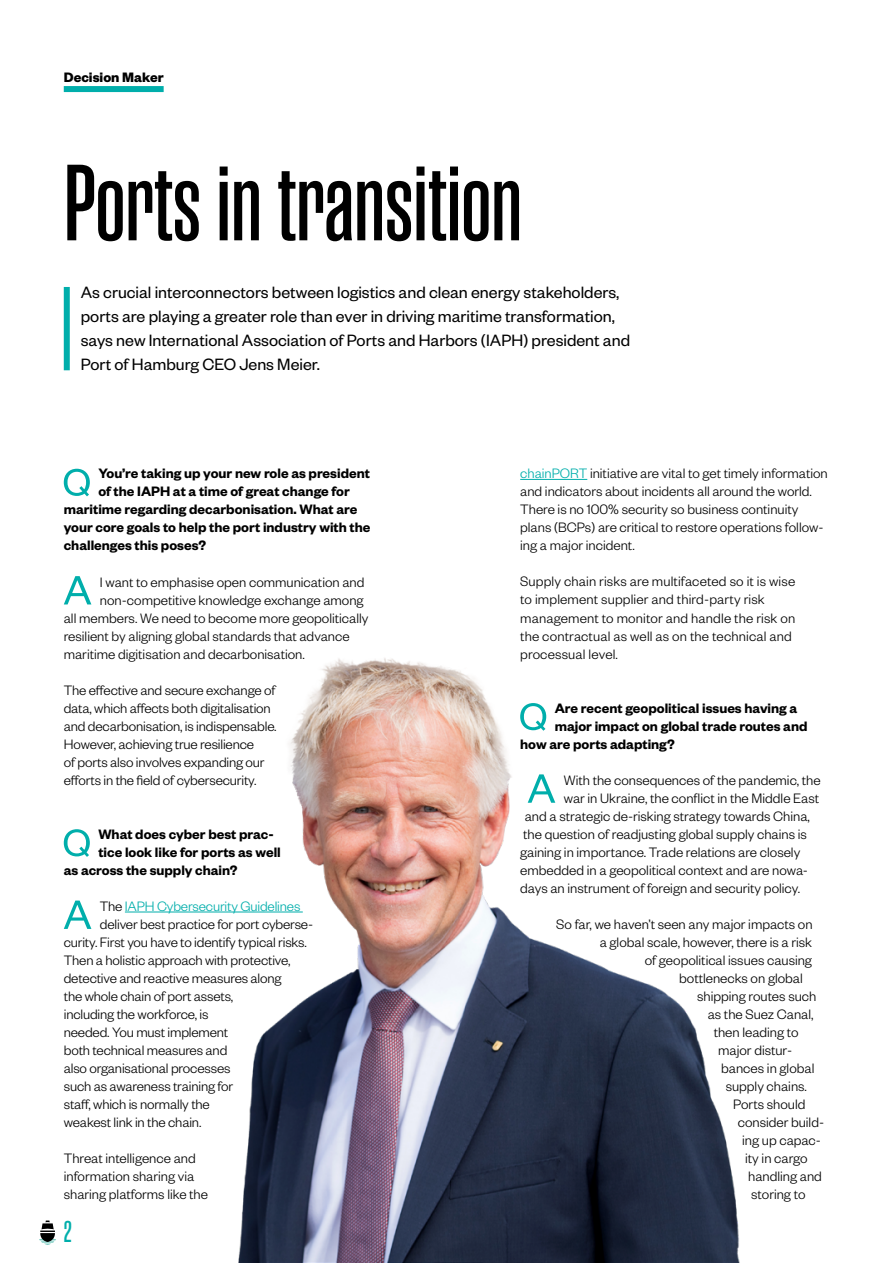
<style>
.page{position:relative;width:893px;height:1263px;background:#fff}
.page>*{position:absolute;margin:0;border:0;box-sizing:border-box;transform-origin:0 0}
.t1{font:600 108px "Rama Gothic M";color:#000}
.t2{font:600 30px "Rama Gothic M";color:#00aeab}
.t3{font:18px/24px "Founders Grotesk";color:#000}
.t4{font:300 15px/18px "Founders Grotesk";color:#000}
.t5{font:600 15px "Founders Grotesk";color:#000}
.t6{font:300 15px "Founders Grotesk";letter-spacing:-.01em;color:#00aeab}
.t7{font:700 15px "Founders Grotesk";color:#000}
.s1{color:#000}
.s2{color:#00aeab}
</style>
<div class="page">
<img style="left:201px;top:658px;width:539px;height:605px">
<svg style="left:39px;top:1220px;width:17px;height:25px"></svg>
<hr style="left:125px;top:912px;width:178px;height:1px;background:#00aeab">
<svg style="left:64px;top:469px;width:26px;height:27px"></svg>
<svg style="left:64px;top:576px;width:27px;height:28px"></svg>
<svg style="left:64px;top:829px;width:26px;height:28px"></svg>
<svg style="left:64px;top:900px;width:27px;height:29px"></svg>
<hr style="left:520px;top:479px;width:67px;height:1px;background:#00aeab">
<svg style="left:520px;top:703px;width:26px;height:28px"></svg>
<svg style="left:528px;top:774px;width:27px;height:29px"></svg>
<div style="left:64px;top:86px;width:100px;height:6px;background:#00aeab"></div>
<div style="left:64px;top:287px;width:6px;height:83px;background:#00aeab"></div>
<p class="t7" style="left:64px;top:67px;width:101px">Decision Maker</p>
<h1 class="t1" style="left:64px;top:149px;width:460px">Ports in transition</h1>
<p class="t3" style="left:81px;top:280px;width:551px">As crucial interconnectors between logistics and clean energy stakeholders, ports are playing a greater role than ever in driving maritime transformation, says new International Association of Ports and Harbors (IAPH) president and Port of Hamburg CEO Jens Meier.</p>
<p class="t5" style="left:98px;top:464px;width:273px">You’re taking up your new role as president</p>
<p class="t5" style="left:98px;top:482px;width:253px">of the IAPH at a time of great change for</p>
<p class="t5" style="left:64px;top:500px;width:295px">maritime regarding decarbonisation. What are</p>
<p class="t5" style="left:64px;top:518px;width:308px">your core goals to help the port industry with the</p>
<p class="t5" style="left:64px;top:536px;width:144px">challenges this poses?</p>
<p class="t4" style="left:100px;top:572px;width:266px">I want to emphasise open communication and</p>
<p class="t4" style="left:100px;top:590px;width:265px">non-competitive knowledge exchange among</p>
<p class="t4" style="left:64px;top:608px;width:306px">all members. We need to become more geopolitically</p>
<p class="t4" style="left:64px;top:626px;width:287px">resilient by aligning global standards that advance</p>
<p class="t4" style="left:64px;top:644px;width:243px">maritime digitisation and decarbonisation.</p>
<p class="t4" style="left:64px;top:680px;width:214px">The effective and secure exchange of data, which affects both digitalisation and decarbonisation, is indispensable.<br>However, achieving true resilience<br>of ports also involves expanding our efforts in the field of cybersecurity.</p>
<p class="t5" style="left:98px;top:824px;width:177px">What does cyber best prac-</p>
<p class="t5" style="left:98px;top:842px;width:184px">tice look like for ports as well</p>
<p class="t5" style="left:64px;top:860px;width:175px">as across the supply chain?</p>
<p class="t6" style="left:100px;top:897px;width:202px"><span class="s1">The</span> IAPH Cybersecurity Guidelines</p>
<p class="t4" style="left:100px;top:914px;width:215px">deliver best practice for port cyberse-</p>
<p class="t4" style="left:64px;top:932px;width:245px">curity. First you have to identify typical risks.</p>
<p class="t4" style="left:64px;top:950px;width:228px">Then a holistic approach with protective,</p>
<p class="t4" style="left:64px;top:968px;width:219px">detective and reactive measures along</p>
<p class="t4" style="left:64px;top:986px;width:171px">the whole chain of port assets,</p>
<p class="t4" style="left:64px;top:1004px;width:146px">including the workforce, is</p>
<p class="t4" style="left:64px;top:1022px;width:166px">needed. You must implement</p>
<p class="t4" style="left:64px;top:1040px;width:165px">both technical measures and</p>
<p class="t4" style="left:64px;top:1058px;width:168px">also organisational processes</p>
<p class="t4" style="left:64px;top:1076px;width:171px">such as awareness training for</p>
<p class="t4" style="left:64px;top:1094px;width:148px">staff, which is normally the</p>
<p class="t4" style="left:64px;top:1112px;width:139px">weakest link in the chain.</p>
<p class="t4" style="left:64px;top:1149px;width:146px">Threat intelligence and information sharing via sharing platforms like the</p>
<h2 class="t2" style="left:64px;top:1216px;width:10px">2</h2>
<p class="t4" style="left:520px;top:464px;width:309px"><span class="s2">chainPORT</span> initiative are vital to get timely information and indicators about incidents all around the world.<br>There is no 100% security so business continuity plans (BCPs) are critical to restore operations follow&shy;ing a major incident.</p>
<p class="t4" style="left:520px;top:572px;width:277px">Supply chain risks are multifaceted so it is wise to implement supplier and third-party risk management to monitor and handle the risk on the contractual as well as on the technical and processual level.</p>
<p class="t5" style="left:555px;top:698px;width:244px">Are recent geopolitical issues having a</p>
<p class="t5" style="left:555px;top:716px;width:254px">major impact on global trade routes and</p>
<p class="t5" style="left:520px;top:734px;width:156px">how are ports adapting?</p>
<p class="t4" style="left:564px;top:770px;width:258px">With the consequences of the pandemic, the</p>
<p class="t4" style="left:564px;top:788px;width:257px">war in Ukraine, the conflict in the Middle East</p>
<p class="t4" style="left:525px;top:806px;width:287px">and a strategic de-risking strategy towards China,</p>
<p class="t4" style="left:523px;top:824px;width:285px">the question of readjusting global supply chains is</p>
<p class="t4" style="left:520px;top:842px;width:282px">gaining in importance. Trade relations are closely</p>
<p class="t4" style="left:520px;top:860px;width:289px">embedded in a geopolitical context and are nowa-</p>
<p class="t4" style="left:520px;top:878px;width:281px">days an instrument of foreign and security policy.</p>
<p class="t4" style="left:556px;top:914px;width:258px">So far, we haven’t seen any major impacts on</p>
<p class="t4" style="left:600px;top:932px;width:214px">a global scale, however, there is a risk</p>
<p class="t4" style="left:645px;top:950px;width:169px">of geopolitical issues causing</p>
<p class="t4" style="left:679px;top:968px;width:125px">bottlenecks on global</p>
<p class="t4" style="left:697px;top:986px;width:121px">shipping routes such</p>
<p class="t4" style="left:708px;top:1004px;width:107px">as the Suez Canal,</p>
<p class="t4" style="left:714px;top:1022px;width:86px">then leading to</p>
<p class="t4" style="left:718px;top:1040px;width:76px">major distur-</p>
<p class="t4" style="left:721px;top:1058px;width:95px">bances in global</p>
<p class="t4" style="left:726px;top:1076px;width:83px">supply chains.</p>
<p class="t4" style="left:733px;top:1094px;width:74px">Ports should</p>
<p class="t4" style="left:738px;top:1112px;width:88px">consider build-</p>
<p class="t4" style="left:742px;top:1130px;width:80px">ing up capac-</p>
<p class="t4" style="left:745px;top:1148px;width:64px">ity in cargo</p>
<p class="t4" style="left:748px;top:1166px;width:75px">handling and</p>
<p class="t4" style="left:751px;top:1185px;width:56px">storing to</p>
</div>
